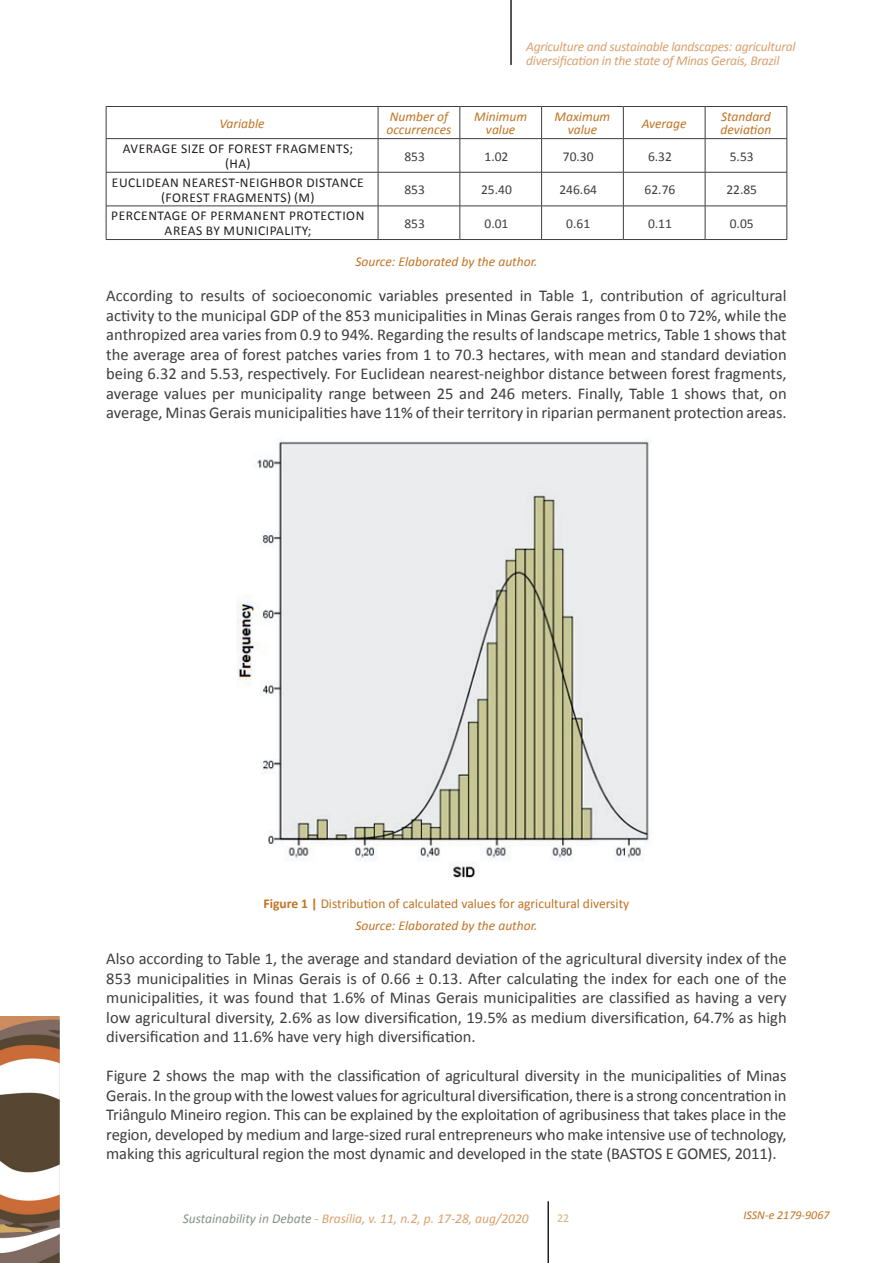
<style>
.page{position:relative;width:893px;height:1263px;background:#fff}
.page>*{position:absolute;margin:0;border:0;box-sizing:border-box;transform-origin:0 0}
.t1{font:16.5px/19.5px "Calibri";color:#3e3e3f;text-align:justify}
.t2{font:13.5px/15px "Calibri";letter-spacing:.04em;color:#231f20;text-align:center}
.t3{font:italic 13.5px/13.5px "Calibri";color:#c17322}
.t4{font:italic 13.5px/13.5px "Calibri";letter-spacing:-.02em;color:#d9a16d}
.t5{font:13.5px/22px "Calibri";color:#c17322;text-align:center}
.t6{font:13.5px "Calibri";color:#3e3e3f}
.t7{font:italic 13.5px "Calibri";color:#d9a16d}
.t8{font:italic 12px "Calibri";color:#c17322}
.t9{font:12px "Calibri";color:#d9b379}
.s1{font-weight:700}
.s2{font-style:italic}
.s3{color:#859286}
</style>
<div class="page">
<hr style="left:510px;top:0;width:2px;height:65px;background:#231f20">
<img style="left:0;top:1016px;width:60px;height:247px">
<hr style="left:547px;top:1201px;width:2px;height:62px;background:#231f20">
<hr style="left:460px;top:107px;width:1px;height:31px;background:#3e3e3f">
<hr style="left:541px;top:107px;width:1px;height:31px;background:#3e3e3f">
<hr style="left:623px;top:107px;width:1px;height:31px;background:#3e3e3f">
<hr style="left:705px;top:107px;width:1px;height:31px;background:#3e3e3f">
<hr style="left:460px;top:139px;width:1px;height:33px;background:#3e3e3f">
<hr style="left:541px;top:139px;width:1px;height:33px;background:#3e3e3f">
<hr style="left:623px;top:139px;width:1px;height:33px;background:#3e3e3f">
<hr style="left:705px;top:139px;width:1px;height:33px;background:#3e3e3f">
<hr style="left:106px;top:172px;width:272px;height:1px;background:#3e3e3f">
<hr style="left:378px;top:172px;width:82px;height:1px;background:#3e3e3f">
<hr style="left:460px;top:172px;width:82px;height:1px;background:#3e3e3f">
<hr style="left:460px;top:172px;width:1px;height:34px;background:#3e3e3f">
<hr style="left:542px;top:172px;width:81px;height:1px;background:#3e3e3f">
<hr style="left:541px;top:172px;width:1px;height:34px;background:#3e3e3f">
<hr style="left:623px;top:172px;width:82px;height:1px;background:#3e3e3f">
<hr style="left:623px;top:172px;width:1px;height:34px;background:#3e3e3f">
<hr style="left:705px;top:172px;width:82px;height:1px;background:#3e3e3f">
<hr style="left:705px;top:172px;width:1px;height:34px;background:#3e3e3f">
<hr style="left:106px;top:206px;width:272px;height:1px;background:#3e3e3f">
<hr style="left:378px;top:206px;width:82px;height:1px;background:#3e3e3f">
<hr style="left:460px;top:206px;width:82px;height:1px;background:#3e3e3f">
<hr style="left:460px;top:206px;width:1px;height:33px;background:#3e3e3f">
<hr style="left:542px;top:206px;width:81px;height:1px;background:#3e3e3f">
<hr style="left:541px;top:206px;width:1px;height:33px;background:#3e3e3f">
<hr style="left:623px;top:206px;width:82px;height:1px;background:#3e3e3f">
<hr style="left:623px;top:206px;width:1px;height:33px;background:#3e3e3f">
<hr style="left:705px;top:206px;width:82px;height:1px;background:#3e3e3f">
<hr style="left:705px;top:206px;width:1px;height:33px;background:#3e3e3f">
<hr style="left:787px;top:139px;width:1px;height:33px;background:#3e3e3f">
<hr style="left:787px;top:172px;width:1px;height:34px;background:#3e3e3f">
<hr style="left:787px;top:206px;width:1px;height:33px;background:#3e3e3f">
<hr style="left:378px;top:239px;width:82px;height:1px;background:#3e3e3f">
<hr style="left:460px;top:239px;width:82px;height:1px;background:#3e3e3f">
<hr style="left:542px;top:239px;width:81px;height:1px;background:#3e3e3f">
<hr style="left:623px;top:239px;width:82px;height:1px;background:#3e3e3f">
<hr style="left:705px;top:239px;width:82px;height:1px;background:#3e3e3f">
<hr style="left:378px;top:107px;width:1px;height:31px;background:#3e3e3f">
<hr style="left:106px;top:139px;width:1px;height:33px;background:#3e3e3f">
<hr style="left:378px;top:139px;width:1px;height:33px;background:#3e3e3f">
<hr style="left:106px;top:172px;width:1px;height:34px;background:#3e3e3f">
<hr style="left:378px;top:172px;width:1px;height:34px;background:#3e3e3f">
<hr style="left:106px;top:206px;width:1px;height:33px;background:#3e3e3f">
<hr style="left:378px;top:206px;width:1px;height:33px;background:#3e3e3f">
<hr style="left:106px;top:239px;width:272px;height:1px;background:#3e3e3f">
<hr style="left:106px;top:106px;width:272px;height:1px;background:#3e3e3f">
<hr style="left:106px;top:107px;width:1px;height:31px;background:#3e3e3f">
<hr style="left:378px;top:106px;width:82px;height:1px;background:#3e3e3f">
<hr style="left:460px;top:106px;width:82px;height:1px;background:#3e3e3f">
<hr style="left:542px;top:106px;width:81px;height:1px;background:#3e3e3f">
<hr style="left:623px;top:106px;width:82px;height:1px;background:#3e3e3f">
<hr style="left:705px;top:106px;width:82px;height:1px;background:#3e3e3f">
<hr style="left:787px;top:107px;width:1px;height:31px;background:#3e3e3f">
<hr style="left:106px;top:138px;width:272px;height:1px;background:#3e3e3f">
<hr style="left:378px;top:138px;width:82px;height:1px;background:#3e3e3f">
<hr style="left:460px;top:138px;width:82px;height:1px;background:#3e3e3f">
<hr style="left:542px;top:138px;width:81px;height:1px;background:#3e3e3f">
<hr style="left:623px;top:138px;width:82px;height:1px;background:#3e3e3f">
<hr style="left:705px;top:138px;width:82px;height:1px;background:#3e3e3f">
<img style="left:237px;top:441px;width:412px;height:437px">
<p class="t4" style="left:526px;top:40px;width:271px">Agriculture and sustainable landscapes: agricultural diversification in the state of Minas Gerais, Brazil</p>
<p class="t3" style="left:220px;top:116px;width:47px">Variable</p>
<p class="t3" style="left:386px;top:109px;width:66px">Number of occurrences</p>
<p class="t3" style="left:474px;top:109px;width:54px;text-align:center">Minimum value</p>
<p class="t3" style="left:555px;top:109px;width:57px;text-align:center">Maximum value</p>
<p class="t3" style="left:642px;top:116px;width:46px">Average</p>
<p class="t3" style="left:721px;top:109px;width:52px">Standard deviation</p>
<p class="t2" style="left:123px;top:141px;width:232px">AVERAGE SIZE OF FOREST FRAGMENTS; (HA)</p>
<p class="t6" style="left:404px;top:147px;width:22px">853</p>
<p class="t6" style="left:484px;top:147px;width:25px">1.02</p>
<p class="t6" style="left:563px;top:147px;width:32px">70.30</p>
<p class="t6" style="left:648px;top:147px;width:25px">6.32</p>
<p class="t6" style="left:730px;top:147px;width:25px">5.53</p>
<p class="t2" style="left:112px;top:174px;width:253px">EUCLIDEAN NEAREST-NEIGHBOR DISTANCE (FOREST FRAGMENTS) (M)</p>
<p class="t6" style="left:404px;top:180px;width:22px">853</p>
<p class="t6" style="left:481px;top:180px;width:32px">25.40</p>
<p class="t6" style="left:559px;top:180px;width:39px">246.64</p>
<p class="t6" style="left:645px;top:180px;width:32px">62.76</p>
<p class="t6" style="left:726px;top:180px;width:32px">22.85</p>
<p class="t2" style="left:111px;top:208px;width:255px">PERCENTAGE OF PERMANENT PROTECTION<br>AREAS BY MUNICIPALITY;</p>
<p class="t6" style="left:404px;top:214px;width:22px">853</p>
<p class="t6" style="left:484px;top:214px;width:25px">0.01</p>
<p class="t6" style="left:566px;top:214px;width:25px">0.61</p>
<p class="t6" style="left:648px;top:214px;width:25px">0.11</p>
<p class="t6" style="left:730px;top:214px;width:25px">0.05</p>
<p class="t3" style="left:355px;top:254px;width:184px">Source: Elaborated by the author.</p>
<p class="t1" style="left:106px;top:286px;width:682px">According to results of socioeconomic variables presented in Table 1, contribution of agricultural activity to the municipal GDP of the 853 municipalities in Minas Gerais ranges from 0 to 72%, while the anthropized area varies from 0.9 to 94%. Regarding the results of landscape metrics, Table 1 shows that the average area of forest patches varies from 1 to 70.3 hectares, with mean and standard deviation being 6.32 and 5.53, respectively. For Euclidean nearest-neighbor distance between forest fragments, average values per municipality range between 25 and 246 meters. Finally, Table 1 shows that, on average, Minas Gerais municipalities have 11% of their territory in riparian permanent protection areas.</p>
<p class="t5" style="left:264px;top:892px;width:367px"><span class="s1">Figure 1 |</span> Distribution of calculated values for agricultural diversity<br><span class="s2">Source: Elaborated by the author.</span></p>
<p class="t1" style="left:106px;top:949px;width:682px">Also according to Table 1, the average and standard deviation of the agricultural diversity index of the 853 municipalities in Minas Gerais is of 0.66 ± 0.13. After calculating the index for each one of the municipalities, it was found that 1.6% of Minas Gerais municipalities are classified as having a very low agricultural diversity, 2.6% as low diversification, 19.5% as medium diversification, 64.7% as high diversification and 11.6% have very high diversification.</p>
<p class="t1" style="left:106px;top:1066px;width:682px">Figure 2 shows the map with the classification of agricultural diversity in the municipalities of Minas Gerais. In the group with the lowest values for agricultural diversification, there is a strong concentration in Triângulo Mineiro region. This can be explained by the exploitation of agribusiness that takes place in the region, developed by medium and large-sized rural entrepreneurs who make intensive use of technology, making this agricultural region the most dynamic and developed in the state (BASTOS E GOMES, 2011).</p>
<p class="t7" style="left:183px;top:1209px;width:347px"><span class="s3">Sustainability in Debate</span> - Brasília, v. 11, n.2, p. 17-28, aug/2020</p>
<p class="t8" style="left:743px;top:1206px;width:88px">ISSN-e 2179-9067</p>
<p class="t9" style="left:557px;top:1209px;width:14px">22</p>
</div>
